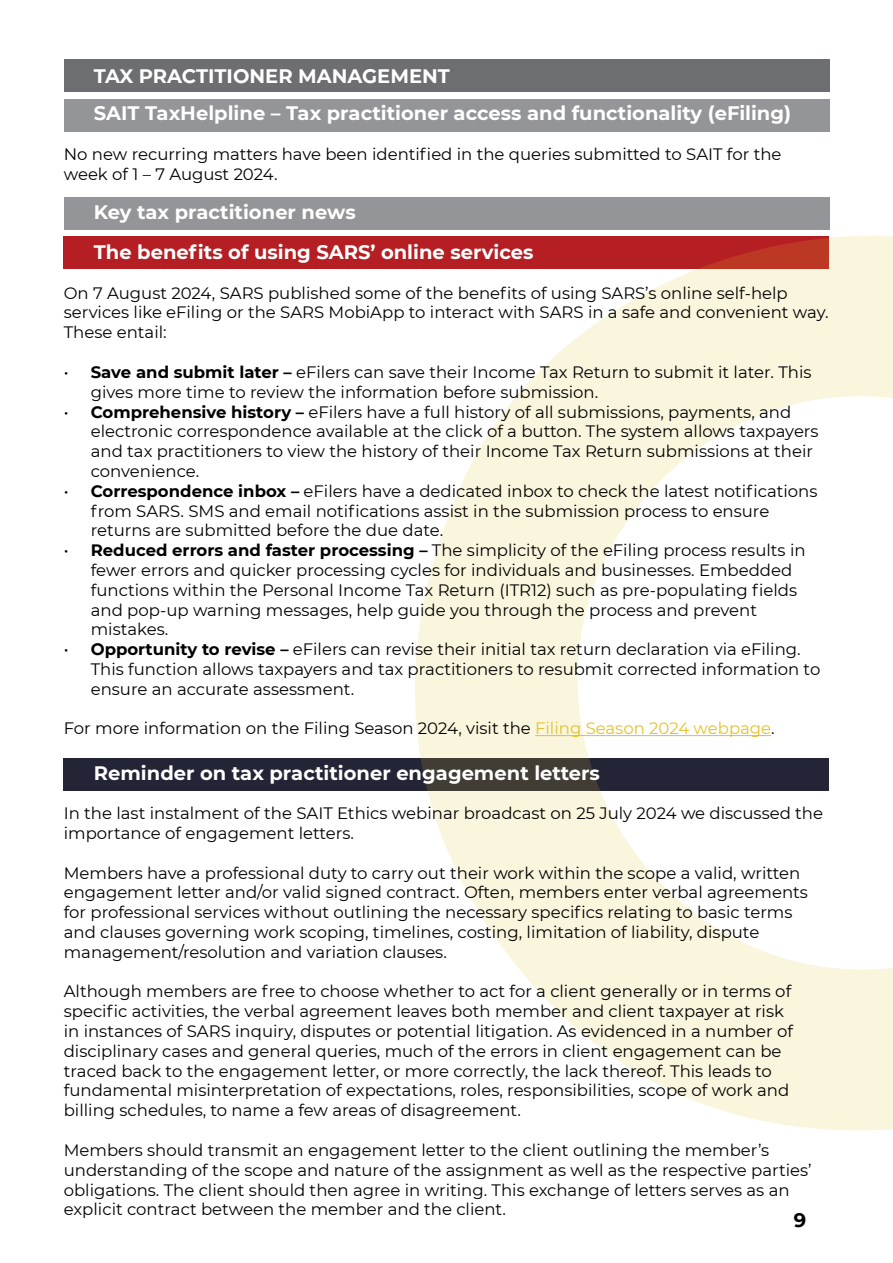
<style>
.page{position:relative;width:893px;height:1263px;background:#fff}
.page>*{position:absolute;margin:0;border:0;box-sizing:border-box;transform-origin:0 0}
.t1{font:700 19.5px/37.8px "Montserrat";color:#fff}
.t2{font:700 19.5px "Montserrat";color:#000}
.t3{font:16.5px/19.8px "Montserrat";color:#000}
.s1{font-weight:700}
.s2{color:#e4c22b}
</style>
<div class="page">
<div style="left:64px;top:759px;width:765px;height:32px;background:#232537"></div>
<div style="left:64px;top:236px;width:765px;height:32px;background:#b51f24"></div>
<div style="left:64px;top:100px;width:765px;height:32px;background:#939598"></div>
<div style="left:64px;top:198px;width:765px;height:32px;background:#939598"></div>
<div style="left:64px;top:59px;width:765px;height:32px;background:#6d6e71"></div>
<svg style="left:401px;top:225px;width:492px;height:906px"></svg>
<hr style="left:535px;top:735px;width:236px;height:1px;background:#e4c22b">
<p class="t1" style="left:94px;top:56px;width:699px">TAX PRACTITIONER MANAGEMENT<br>SAIT TaxHelpline – Tax practitioner access and functionality (eFiling)</p>
<p class="t3" style="left:64px;top:144px;width:719px">No new recurring matters have been identified in the queries submitted to SAIT for the week of 1 – 7 August 2024.</p>
<p class="t1" style="left:94px;top:192px;width:441px;line-height:39.6px">Key tax practitioner news<br>The benefits of using SARS’ online services</p>
<p class="t3" style="left:64px;top:282px;width:766px">On 7 August 2024, SARS published some of the benefits of using SARS’s online self-help services like eFiling or the SARS MobiApp to interact with SARS in a safe and convenient way.<br>These entail:</p>
<p class="t3" style="left:91px;top:362px;width:722px;text-indent:-27px">• <span class="s1">Save and submit later –</span> eFilers can save their Income Tax Return to submit it later. This gives more time to review the information before submission.</p>
<p class="t3" style="left:91px;top:401px;width:729px;text-indent:-27px">• <span class="s1">Comprehensive history –</span> eFilers have a full history of all submissions, payments, and electronic correspondence available at the click of a button. The system allows taxpayers and tax practitioners to view the history of their Income Tax Return submissions at their convenience.</p>
<p class="t3" style="left:91px;top:480px;width:728px;text-indent:-27px">• <span class="s1">Correspondence inbox –</span> eFilers have a dedicated inbox to check the latest notifications from SARS. SMS and email notifications assist in the submission process to ensure returns are submitted before the due date.</p>
<p class="t3" style="left:91px;top:540px;width:716px;text-indent:-27px">• <span class="s1">Reduced errors and faster processing –</span> The simplicity of the eFiling process results in fewer errors and quicker processing cycles for individuals and businesses. Embedded functions within the Personal Income Tax Return (ITR12) such as pre-populating fields and pop-up warning messages, help guide you through the process and prevent mistakes.</p>
<p class="t3" style="left:91px;top:639px;width:731px;text-indent:-27px">• <span class="s1">Opportunity to revise –</span> eFilers can revise their initial tax return declaration via eFiling.<br>This function allows taxpayers and tax practitioners to resubmit corrected information to ensure an accurate assessment.</p>
<p class="t3" style="left:64px;top:718px;width:712px">For more information on the Filing Season 2024, visit the <span class="s2">Filing Season 2024 webpage</span>.</p>
<p class="t1" style="left:94px;top:753px;width:508px">Reminder on tax practitioner engagement letters</p>
<p class="t3" style="left:64px;top:803px;width:761px">In the last instalment of the SAIT Ethics webinar broadcast on 25 July 2024 we discussed the importance of engagement letters.</p>
<p class="t3" style="left:64px;top:862px;width:746px">Members have a professional duty to carry out their work within the scope a valid, written engagement letter and/or valid signed contract. Often, members enter verbal agreements for professional services without outlining the necessary specifics relating to basic terms and clauses governing work scoping, timelines, costing, limitation of liability, dispute management/resolution and variation clauses.</p>
<p class="t3" style="left:64px;top:981px;width:731px">Although members are free to choose whether to act for a client generally or in terms of specific activities, the verbal agreement leaves both member and client taxpayer at risk in instances of SARS inquiry, disputes or potential litigation. As evidenced in a number of disciplinary cases and general queries, much of the errors in client engagement can be traced back to the engagement letter, or more correctly, the lack thereof. This leads to fundamental misinterpretation of expectations, roles, responsibilities, scope of work and billing schedules, to name a few areas of disagreement.</p>
<p class="t3" style="left:64px;top:1139px;width:749px">Members should transmit an engagement letter to the client outlining the member’s understanding of the scope and nature of the assignment as well as the respective parties’ obligations. The client should then agree in writing. This exchange of letters serves as an explicit contract between the member and the client.</p>
<p class="t2" style="left:794px;top:1206px;width:14px">9</p>
</div>
